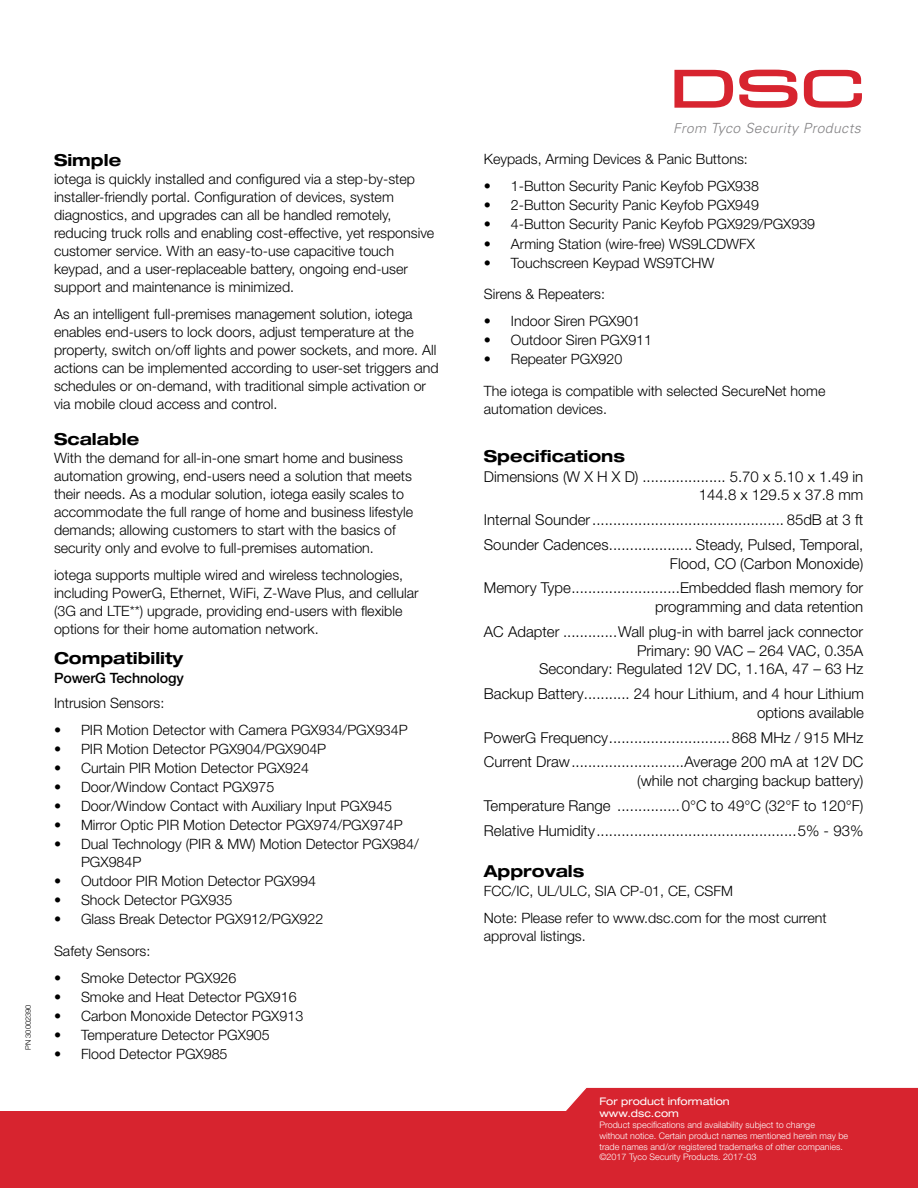
<style>
.page{position:relative;width:918px;height:1188px;background:#fff}
.page>*{position:absolute;margin:0;border:0;box-sizing:border-box;transform-origin:0 0}
.t1{font:700 expanded 16.5px "Helvetica Neue LT Pro";color:#000}
.t2{font:300 15px/24.8px "Helvetica Neue LT Pro";color:#000;text-align:right}
.t3{font:300 14.25px/18px "Helvetica Neue LT Pro";color:#000}
.t4{font:500 14.25px "Helvetica Neue LT Pro";letter-spacing:-.01em;color:#000}
.t5{font:italic 300 13.95px "Univers";letter-spacing:.025em;color:#848385}
.t6{font:expanded 10.5px/12.6px "Helvetica Neue LT Pro";color:#fff}
.t7{font:300 9px/10.8px "Helvetica Neue LT Pro";color:#fff}
.t8{font:300 7.5px "Helvetica Neue LT Pro";color:#000}
.s1{font-size:13.65px}
</style>
<div class="page">
<svg style="left:0;top:1087px;width:918px;height:101px;background:#dd454e"></svg>
<svg style="left:674px;top:70px;width:59px;height:38px"></svg>
<svg style="left:739px;top:70px;width:59px;height:38px"></svg>
<svg style="left:804px;top:70px;width:58px;height:38px"></svg>
<p class="t8" style="left:23px;top:1050px;width:47px;rotate:-90deg">PN 30002390</p>
<p class="t1" style="left:54px;top:150px;width:69px">Simple</p>
<p class="t3" style="left:54px;top:170px;width:382px">iotega is quickly installed and configured via a step-by-step installer-friendly portal. Configuration of devices, system diagnostics, and upgrades can all be handled remotely, reducing truck rolls and enabling cost-effective, yet responsive customer service. With an easy-to-use capacitive touch keypad, and a user-replaceable battery, ongoing end-user support and maintenance is minimized.</p>
<p class="t3" style="left:54px;top:305px;width:386px">As an intelligent full-premises management solution, iotega enables end-users to lock doors, adjust temperature at the property, switch on/off lights and power sockets, and more. All actions can be implemented according to user-set triggers and schedules or on-demand, with traditional simple activation or via mobile cloud access and control.</p>
<p class="t1" style="left:54px;top:429px;width:87px">Scalable</p>
<p class="t3" style="left:54px;top:449px;width:361px">With the demand for all-in-one smart home and business automation growing, end-users need a solution that meets their needs. As a modular solution, iotega easily scales to accommodate the full range of home and business lifestyle demands; allowing customers to start with the basics of security only and evolve to full-premises automation.</p>
<p class="t3" style="left:54px;top:566px;width:366px">iotega supports multiple wired and wireless technologies, including PowerG, Ethernet, WiFi, Z-Wave Plus, and cellular (3G and LTE**) upgrade, providing end-users with flexible options for their home automation network.</p>
<p class="t1" style="left:54px;top:648px;width:131px">Compatibility</p>
<p class="t4" style="left:54px;top:669px;width:131px">PowerG Technology</p>
<p class="t3" style="left:54px;top:693px;width:112px">Intrusion Sensors:</p>
<p class="t3" style="left:54px;top:720px;width:355px">• PIR Motion Detector with Camera PGX934/PGX934P</p>
<p class="t3" style="left:54px;top:739px;width:274px">• PIR Motion Detector PGX904/PGX904P</p>
<p class="t3" style="left:54px;top:759px;width:257px">• Curtain PIR Motion Detector PGX924</p>
<p class="t3" style="left:54px;top:778px;width:222px">• Door/Window Contact PGX975</p>
<p class="t3" style="left:54px;top:797px;width:339px">• Door/Window Contact with Auxiliary Input PGX945</p>
<p class="t3" style="left:54px;top:816px;width:350px">• Mirror Optic PIR Motion Detector PGX974/PGX974P</p>
<p class="t3" style="left:81px;top:835px;width:339px;text-indent:-27px">• Dual Technology (PIR &amp; MW) Motion Detector PGX984/<br>PGX984P</p>
<p class="t3" style="left:54px;top:872px;width:263px">• Outdoor PIR Motion Detector PGX994</p>
<p class="t3" style="left:54px;top:891px;width:180px">• Shock Detector PGX935</p>
<p class="t3" style="left:54px;top:910px;width:271px">• Glass Break Detector PGX912/PGX922</p>
<p class="t3" style="left:54px;top:942px;width:98px">Safety Sensors:</p>
<p class="t3" style="left:54px;top:969px;width:184px">• Smoke Detector PGX926</p>
<p class="t3" style="left:54px;top:988px;width:244px">• Smoke and Heat Detector PGX916</p>
<p class="t3" style="left:54px;top:1007px;width:251px">• Carbon Monoxide Detector PGX913</p>
<p class="t3" style="left:54px;top:1026px;width:217px">• Temperature Detector PGX905</p>
<p class="t3" style="left:54px;top:1045px;width:175px">• Flood Detector PGX985</p>
<p class="t5" style="left:673px;top:119px;width:189px"><span class="s1">From</span> Tyco Security Products</p>
<p class="t3" style="left:484px;top:150px;width:265px">Keypads, Arming Devices &amp; Panic Buttons:</p>
<p class="t3" style="left:484px;top:177px;width:277px">• 1-Button Security Panic Keyfob PGX938</p>
<p class="t3" style="left:484px;top:196px;width:277px">• 2-Button Security Panic Keyfob PGX949</p>
<p class="t3" style="left:484px;top:215px;width:333px">• 4-Button Security Panic Keyfob PGX929/PGX939</p>
<p class="t3" style="left:484px;top:234px;width:273px">• Arming Station (wire-free) WS9LCDWFX</p>
<p class="t3" style="left:484px;top:253px;width:232px">• Touchscreen Keypad WS9TCHW</p>
<p class="t3" style="left:484px;top:285px;width:123px">Sirens &amp; Repeaters:</p>
<p class="t3" style="left:484px;top:312px;width:158px">• Indoor Siren PGX901</p>
<p class="t3" style="left:484px;top:331px;width:170px">• Outdoor Siren PGX911</p>
<p class="t3" style="left:484px;top:350px;width:140px">• Repeater PGX920</p>
<p class="t3" style="left:484px;top:381px;width:343px">The iotega is compatible with selected SecureNet home automation devices.</p>
<p class="t1" style="left:484px;top:446px;width:143px">Specifications</p>
<p class="t2" style="left:484px;top:467px;width:381px;line-height:18.8px">Dimensions (W X H X D) .................... 5.70 x 5.10 x 1.49 in<br>144.8 x 129.5 x 37.8 mm</p>
<p class="t2" style="left:484px;top:507px;width:381px;text-align:left">Internal Sounder.............................................. 85dB at 3 ft<br>Sounder Cadences.................... Steady, Pulsed, Temporal,</p>
<p class="t2" style="left:484px;top:551px;width:381px">Flood, CO (Carbon Monoxide)<br>Memory Type..........................Embedded flash memory for</p>
<p class="t2" style="left:484px;top:594px;width:381px">programming and data retention<br>AC Adapter .............Wall plug-in with barrel jack connector</p>
<p class="t2" style="left:539px;top:641px;width:326px;line-height:18.8px">Primary: 90 VAC – 264 VAC, 0.35A<br>Secondary: Regulated 12V DC, 1.16A, 47 – 63 Hz</p>
<p class="t2" style="left:484px;top:684px;width:382px;line-height:18.8px">Backup Battery........... 24 hour Lithium, and 4 hour Lithium options available</p>
<p class="t2" style="left:484px;top:725px;width:381px;text-align:left">PowerG Frequency.............................868 MHz / 915 MHz<br>Current Draw...........................Average 200 mA at 12V DC</p>
<p class="t2" style="left:484px;top:768px;width:381px;text-align:justify;text-indent:153px">(while not charging backup battery)<br>Temperature Range ...............0°C to 49°C (32°F to 120°F)<br>Relative Humidity................................................5% - 93%</p>
<p class="t1" style="left:484px;top:861px;width:102px">Approvals</p>
<p class="t3" style="left:484px;top:877px;width:344px;line-height:27px">FCC/IC, UL/ULC, SIA CP-01, CE, CSFM<br>Note: Please refer to www.dsc.com for the most current</p>
<p class="t3" style="left:484px;top:927px;width:103px">approval listings.</p>
<p class="t6" style="left:599px;top:1094px;width:132px">For product information www.dsc.com</p>
<p class="t7" style="left:599px;top:1119px;width:250px">Product specifications and availability subject to change<br>without notice. Certain product names mentioned herein may be trade names and/or registered trademarks of other companies. ©2017 Tyco Security Products. 2017-03</p>
</div>
